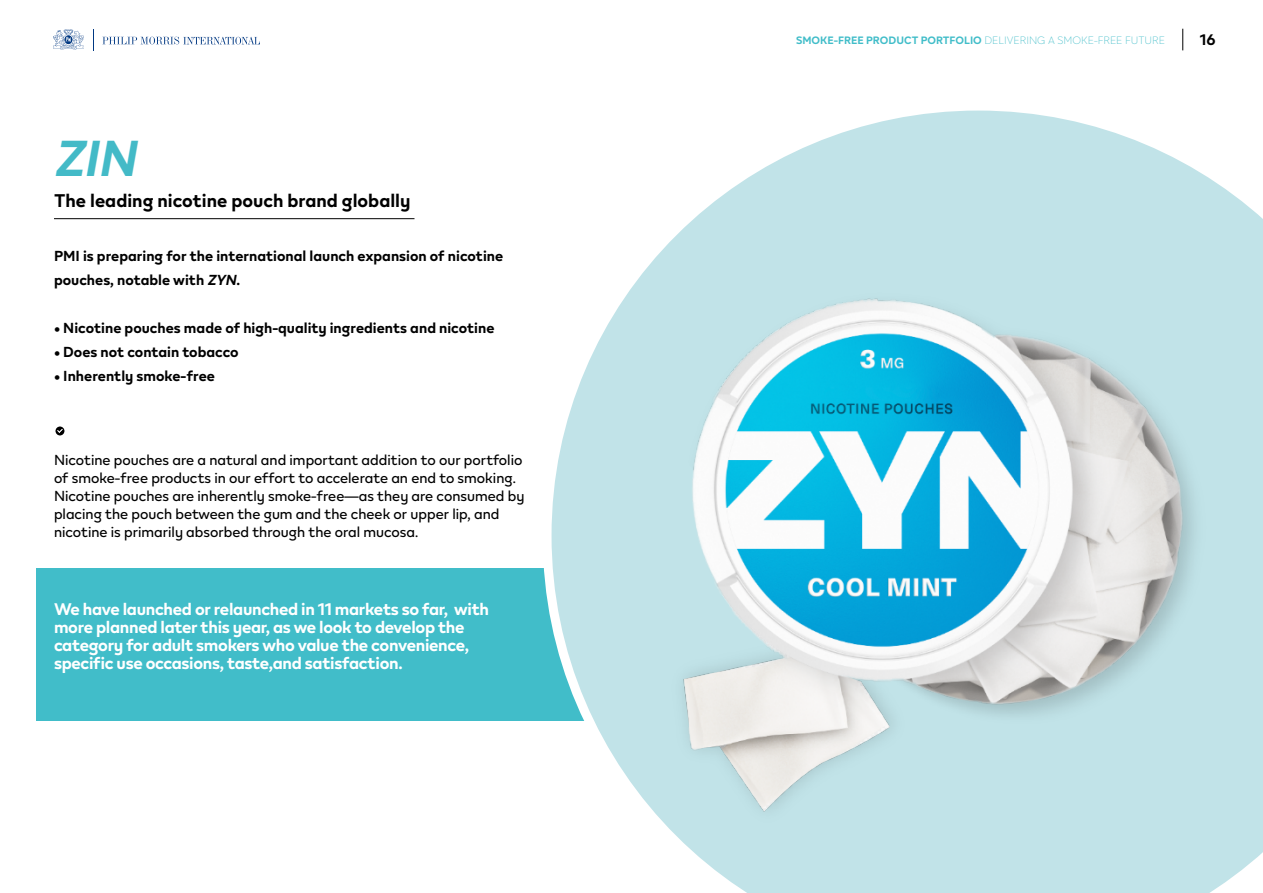
<style>
.page{position:relative;width:1263px;height:893px;background:#fff}
.page>*{position:absolute;margin:0;border:0;box-sizing:border-box;transform-origin:0 0}
.t1{font:italic 700 49.5px "IQOS";color:#43bac7}
.t2{font:700 18px "IQOS";color:#000}
.t3{font:700 16.5px/18px "IQOS";letter-spacing:-.02em;color:#fff}
.t4{font:700 15px "IQOS";color:#000}
.t5{font:14.25px/18px "IQOS";color:#000}
.t6{font:700 14.25px/24px "IQOS";color:#000}
.t7{font:300 10.5px "IQOS";color:#41bdc9}
.s1{font-style:italic}
.s2{font-weight:700}
</style>
<div class="page">
<div style="left:36px;top:569px;width:1152px;height:152px;background:#41bdc9"></div>
<svg style="left:551px;top:111px;width:712px;height:782px;fill:#c1e3e8"></svg>
<img style="left:622px;top:230px;width:631px;height:600px">
<hr style="left:54px;top:218px;width:360px;height:1px;background:#000">
<svg style="left:93px;top:29px;width:1px;height:21px"></svg>
<svg style="left:102px;top:37px;width:158px;height:8px"></svg>
<svg style="left:53px;top:29px;width:31px;height:21px"></svg>
<div style="left:56px;top:426px;width:8px;height:9px;background:#000;border-radius:50%"></div>
<svg style="left:57px;top:429px;width:6px;height:4px"></svg>
<svg style="left:1182px;top:29px;width:1px;height:21px"></svg>
<h1 class="t1" style="left:54px;top:119px;width:96px">ZIN</h1>
<p class="t2" style="left:54px;top:186px;width:358px">The leading nicotine pouch brand globally</p>
<p class="t6" style="left:54px;top:243px;width:451px">PMI is preparing for the international launch expansion of nicotine pouches, notable with <span class="s1">ZYN</span>.</p>
<p class="t6" style="left:54px;top:315px;width:442px">• Nicotine pouches made of high-quality ingredients and nicotine</p>
<p class="t6" style="left:54px;top:339px;width:186px">• Does not contain tobacco</p>
<p class="t6" style="left:54px;top:363px;width:162px">• Inherently smoke-free</p>
<p class="t5" style="left:54px;top:450px;width:472px">Nicotine pouches are a natural and important addition to our portfolio of smoke-free products in our effort to accelerate an end to smoking.<br>Nicotine pouches are inherently smoke-free—as they are consumed by placing the pouch between the gum and the cheek or upper lip, and nicotine is primarily absorbed through the oral mucosa.</p>
<p class="t3" style="left:54px;top:599px;width:437px">We have launched or relaunched in 11 markets so far, with more planned later this year, as we look to develop the category for adult smokers who value the convenience, specific use occasions, taste,and satisfaction.</p>
<p class="t7" style="left:796px;top:33px;width:370px"><span class="s2">SMOKE-FREE PRODUCT PORTFOLIO</span> DELIVERING A SMOKE-FREE FUTURE</p>
<p class="t4" style="left:1200px;top:28px;width:17px">16</p>
</div>
